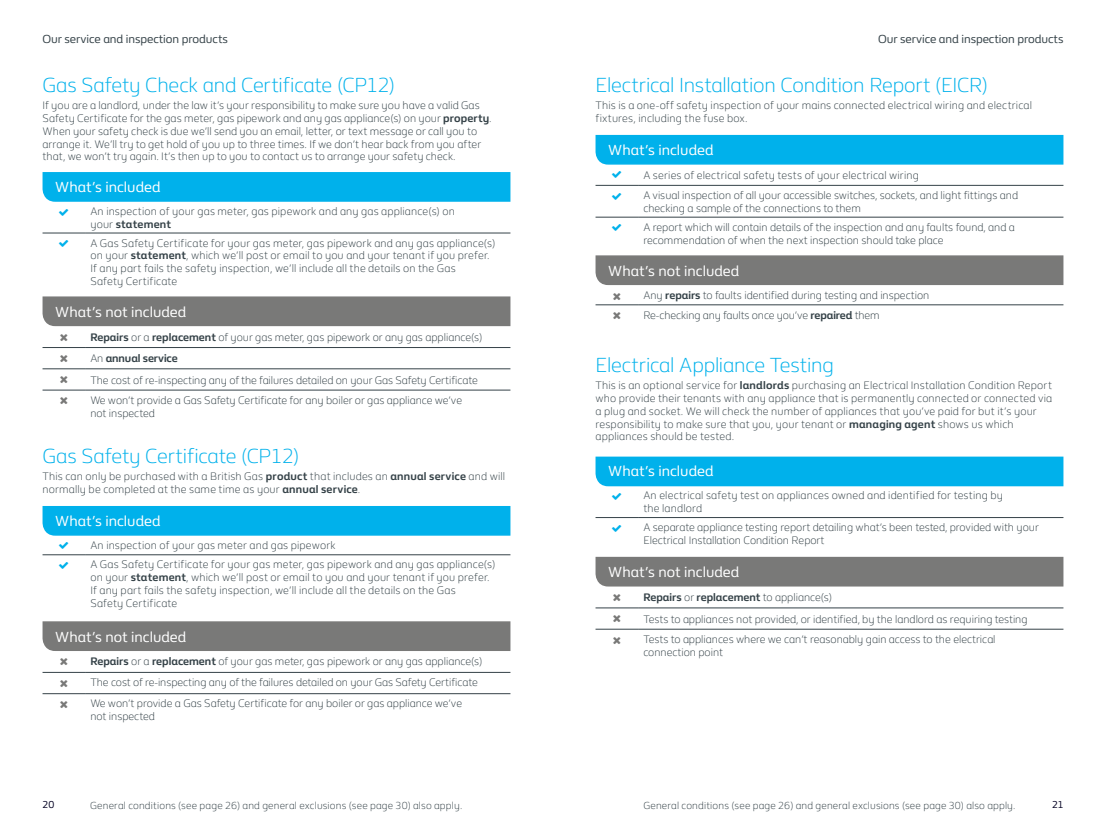
<style>
.page{position:relative;width:1106px;height:830px;background:#fff}
.page>*{position:absolute;margin:0;border:0;box-sizing:border-box;transform-origin:0 0}
.t1{font:300 21px "BG Flame";letter-spacing:-.01em;color:#00b1eb}
.t2{font:15px "BG Flame";color:#fff}
.t3{font:12px "BG Flame";letter-spacing:-.005em;color:#354248}
.t4{font:300 11.25px/12.8px "BG Flame";letter-spacing:.005em;color:#354248}
.t5{font:300 10.5px "BG Flame";letter-spacing:.015em;color:#354248}
.t6{font:10.35px "BG Flame";color:#030022}
.s1{font-weight:700}
</style>
<div class="page">
<div style="left:42px;top:506px;width:469px;height:30px;background:#00b1eb"></div>
<hr style="left:43px;top:554px;width:42px;height:1px;background:#354248">
<hr style="left:85px;top:554px;width:425px;height:1px;background:#354248">
<div style="left:42px;top:621px;width:469px;height:30px;background:#797978"></div>
<svg style="left:42px;top:172px;width:469px;height:30px;background:#03b2eb"></svg>
<hr style="left:43px;top:233px;width:42px;height:1px;background:#354248">
<hr style="left:85px;top:233px;width:425px;height:1px;background:#354248">
<svg style="left:42px;top:296px;width:469px;height:31px;background:#7f7f7e"></svg>
<hr style="left:85px;top:347px;width:425px;height:1px;background:#354248">
<hr style="left:43px;top:347px;width:42px;height:1px;background:#354248">
<hr style="left:43px;top:368px;width:42px;height:1px;background:#354248">
<hr style="left:85px;top:368px;width:425px;height:1px;background:#354248">
<hr style="left:43px;top:389px;width:42px;height:1px;background:#354248">
<hr style="left:85px;top:389px;width:425px;height:1px;background:#354248">
<hr style="left:43px;top:671px;width:42px;height:1px;background:#354248">
<hr style="left:85px;top:671px;width:425px;height:1px;background:#354248">
<hr style="left:43px;top:693px;width:42px;height:1px;background:#354248">
<hr style="left:85px;top:693px;width:425px;height:1px;background:#354248">
<svg style="left:595px;top:456px;width:469px;height:31px;background:#0bb4eb"></svg>
<hr style="left:638px;top:517px;width:425px;height:1px;background:#354248">
<hr style="left:595px;top:517px;width:43px;height:1px;background:#354248">
<svg style="left:595px;top:556px;width:469px;height:31px;background:#7f7f7e"></svg>
<hr style="left:595px;top:628px;width:43px;height:1px;background:#354248">
<hr style="left:638px;top:628px;width:425px;height:1px;background:#354248">
<hr style="left:595px;top:607px;width:43px;height:1px;background:#354248">
<hr style="left:638px;top:607px;width:425px;height:1px;background:#354248">
<svg style="left:595px;top:134px;width:469px;height:31px;background:#0cb4eb"></svg>
<hr style="left:638px;top:185px;width:425px;height:1px;background:#354248">
<hr style="left:638px;top:217px;width:425px;height:1px;background:#354248">
<hr style="left:595px;top:185px;width:43px;height:1px;background:#354248">
<hr style="left:595px;top:217px;width:43px;height:1px;background:#354248">
<svg style="left:595px;top:255px;width:469px;height:31px;background:#7f7f7e"></svg>
<hr style="left:595px;top:304px;width:43px;height:1px;background:#354248">
<hr style="left:638px;top:304px;width:425px;height:1px;background:#354248">
<p class="t3" style="left:43px;top:31px;width:187px">Our service and inspection products</p>
<p class="t3" style="left:878px;top:31px;width:187px">Our service and inspection products</p>
<h1 class="t1" style="left:43px;top:71px;width:354px">Gas Safety Check and Certificate (CP12)</h1>
<p class="t4" style="left:43px;top:99px;width:450px">If you are a landlord, under the law it’s your responsibility to make sure you have a valid Gas Safety Certificate for the gas meter, gas pipework and any gas appliance(s) on your <span class="s1">property</span>.<br>When your safety check is due we’ll send you an email, letter, or text message or call you to arrange it. We’ll try to get hold of you up to three times. If we don’t hear back from you after that, we won’t try again. It’s then up to you to contact us to arrange your safety check.</p>
<h2 class="t2" style="left:55px;top:177px;width:107px">What’s included</h2>
<p class="t4" style="left:90px;top:204px;width:366px">An inspection of your gas meter, gas pipework and any gas appliance(s) on your <span class="s1">statement</span></p>
<p class="t4" style="left:90px;top:236px;width:406px">A Gas Safety Certificate for your gas meter, gas pipework and any gas appliance(s) on your <span class="s1">statement</span>, which we’ll post or email to you and your tenant if you prefer.<br>If any part fails the safety inspection, we’ll include all the details on the Gas<br>Safety Certificate</p>
<h2 class="t2" style="left:55px;top:301px;width:132px">What’s not included</h2>
<p class="t4" style="left:90px;top:326px;width:393px;line-height:21.3px"><span class="s1">Repairs</span> or a <span class="s1">replacement</span> of your gas meter, gas pipework or any gas appliance(s)<br>An <span class="s1">annual service<br></span>The cost of re-inspecting any of the failures detailed on your Gas Safety Certificate</p>
<p class="t4" style="left:90px;top:393px;width:373px">We won’t provide a Gas Safety Certificate for any boiler or gas appliance we’ve not inspected</p>
<h1 class="t1" style="left:43px;top:442px;width:258px">Gas Safety Certificate (CP12)</h1>
<p class="t4" style="left:43px;top:469px;width:464px">This can only be purchased with a British Gas <span class="s1">product</span> that includes an <span class="s1">annual service</span> and will normally be completed at the same time as your <span class="s1">annual service</span>.</p>
<h2 class="t2" style="left:55px;top:510px;width:107px">What’s included</h2>
<p class="t4" style="left:90px;top:535px;width:406px;line-height:19.4px">An inspection of your gas meter and gas pipework<br>A Gas Safety Certificate for your gas meter, gas pipework and any gas appliance(s)</p>
<p class="t4" style="left:90px;top:570px;width:401px">on your <span class="s1">statement</span>, which we’ll post or email to you and your tenant if you prefer.<br>If any part fails the safety inspection, we’ll include all the details on the Gas<br>Safety Certificate</p>
<h2 class="t2" style="left:55px;top:626px;width:132px">What’s not included</h2>
<p class="t4" style="left:90px;top:649px;width:393px;line-height:21.3px"><span class="s1">Repairs</span> or a <span class="s1">replacement</span> of your gas meter, gas pipework or any gas appliance(s)<br>The cost of re-inspecting any of the failures detailed on your Gas Safety Certificate<br>We won’t provide a Gas Safety Certificate for any boiler or gas appliance we’ve</p>
<p class="t4" style="left:90px;top:709px;width:66px">not inspected</p>
<h1 class="t1" style="left:595px;top:71px;width:394px">Electrical Installation Condition Report (EICR)</h1>
<p class="t4" style="left:595px;top:99px;width:438px">This is a one-off safety inspection of your mains connected electrical wiring and electrical fixtures, including the fuse box.</p>
<h2 class="t2" style="left:608px;top:139px;width:107px">What’s included</h2>
<p class="t4" style="left:643px;top:164px;width:376px;line-height:20.1px">A series of electrical safety tests of your electrical wiring<br>A visual inspection of all your accessible switches, sockets, and light fittings and</p>
<p class="t4" style="left:643px;top:198px;width:373px;line-height:19px">checking a sample of the connections to them<br>A report which will contain details of the inspection and any faults found, and a</p>
<p class="t4" style="left:643px;top:233px;width:302px">recommendation of when the next inspection should take place</p>
<h2 class="t2" style="left:608px;top:260px;width:132px">What’s not included</h2>
<p class="t4" style="left:643px;top:285px;width:287px;line-height:19.6px">Any <span class="s1">repairs</span> to faults identified during testing and inspection<br>Re-checking any faults once you’ve <span class="s1">repaired</span> them</p>
<h1 class="t1" style="left:595px;top:351px;width:240px">Electrical Appliance Testing</h1>
<p class="t4" style="left:595px;top:378px;width:458px">This is an optional service for <span class="s1">landlords</span> purchasing an Electrical Installation Condition Report who provide their tenants with any appliance that is permanently connected or connected via a plug and socket. We will check the number of appliances that you’ve paid for but it’s your responsibility to make sure that you, your tenant or <span class="s1">managing agent</span> shows us which appliances should be tested.</p>
<h2 class="t2" style="left:608px;top:461px;width:107px">What’s included</h2>
<p class="t4" style="left:643px;top:488px;width:361px">An electrical safety test on appliances owned and identified for testing by the landlord</p>
<p class="t4" style="left:643px;top:520px;width:397px">A separate appliance testing report detailing what’s been tested, provided with your<br>Electrical Installation Condition Report</p>
<h2 class="t2" style="left:608px;top:562px;width:132px">What’s not included</h2>
<p class="t4" style="left:643px;top:586px;width:386px;line-height:21.3px"><span class="s1">Repairs</span> or <span class="s1">replacement</span> to appliance(s)<br>Tests to appliances not provided, or identified, by the landlord as requiring testing</p>
<p class="t4" style="left:643px;top:632px;width:354px">Tests to appliances where we can’t reasonably gain access to the electrical connection point</p>
<p class="t6" style="left:43px;top:797px;width:13px">20</p>
<p class="t6" style="left:1052px;top:797px;width:13px">21</p>
<p class="t5" style="left:90px;top:797px;width:373px">General conditions (see page 26) and general exclusions (see page 30) also apply.</p>
<p class="t5" style="left:643px;top:797px;width:373px">General conditions (see page 26) and general exclusions (see page 30) also apply.</p>
</div>
